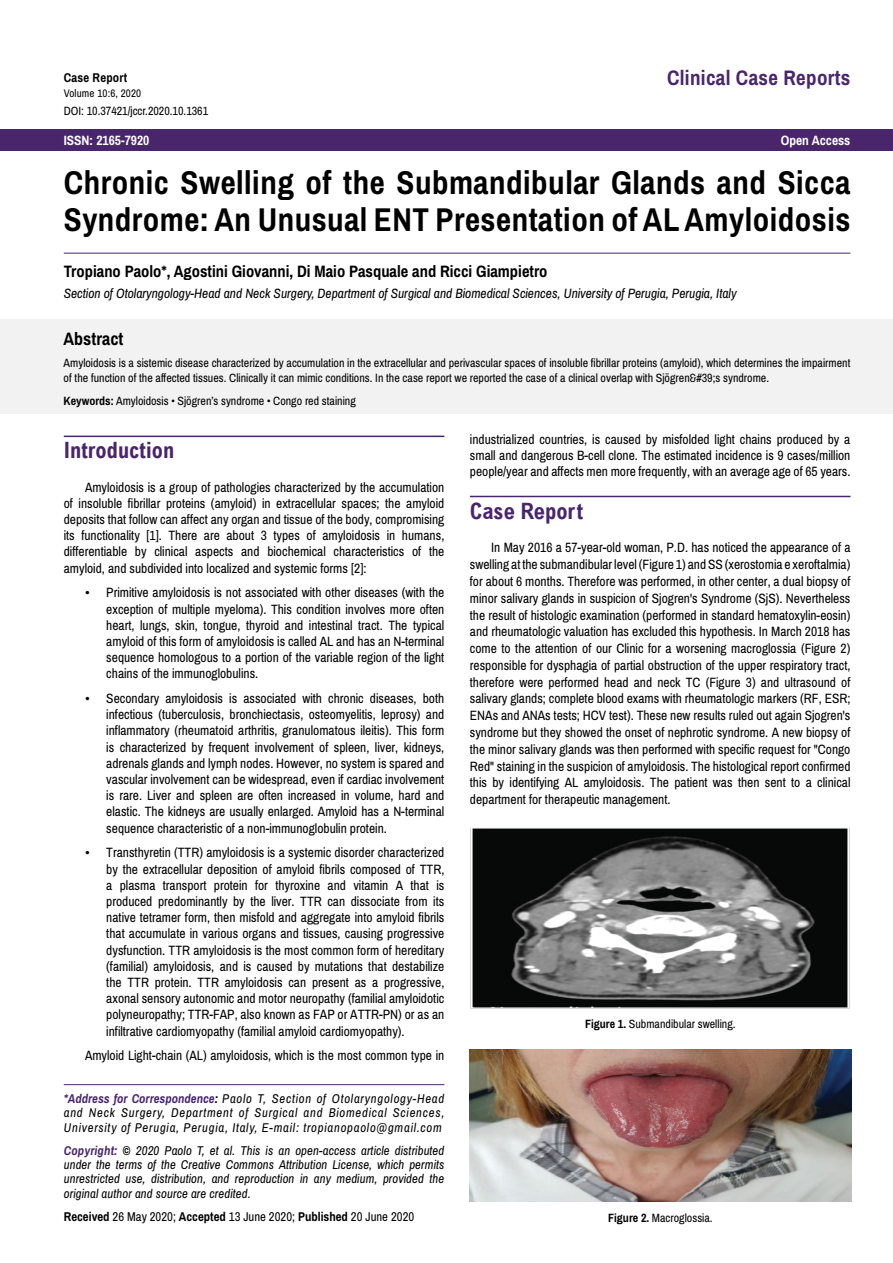
<style>
.page{position:relative;width:893px;height:1263px;background:#fff}
.page>*{position:absolute;margin:0;border:0;box-sizing:border-box;transform-origin:0 0}
.t1{font:700 33px/37.5px "Archivo Narrow";letter-spacing:.015em;color:#000}
.t2{font:700 condensed 22.5px "Arial";color:#49266c}
.t3{font:700 21px "Archivo Narrow";letter-spacing:.015em;color:#49266c}
.t4{font:700 18px "Archivo Narrow";color:#000}
.t5{font:700 16.5px "Archivo Narrow";color:#000}
.t6{font:13.5px/16.2px "Archivo Narrow";color:#000;text-align:justify}
.t7{font:italic 13.5px "Archivo Narrow";color:#000}
.t8{font:700 13.5px "Archivo Narrow";color:#fff}
.t9{font:italic 12.75px/14.4px "Archivo Narrow";letter-spacing:.035em;color:#000;text-align:justify}
.t10{font:12.75px "Archivo Narrow";color:#000}
.t11{font:700 12.75px "Archivo Narrow";letter-spacing:.015em;color:#000}
.t12{font:12px/14.4px "Archivo Narrow";color:#000}
.t13{font:10.95px "Archivo Narrow";letter-spacing:.015em;color:#000}
.s1{font-weight:700}
.s2{font-family:"Times New Roman"}
.s3{font-weight:700;color:#49266c}
</style>
<div class="page">
<div style="left:0;top:129px;width:893px;height:21px;background:#49266c"></div>
<hr style="left:64px;top:1084px;width:380px;height:1px;background:#49266c">
<hr style="left:64px;top:253px;width:786px;height:1px;background:#49266c">
<div style="left:0;top:319px;width:893px;height:94px;background:#f2f2f2"></div>
<hr style="left:64px;top:436px;width:380px;height:1px;background:#49266c">
<hr style="left:470px;top:496px;width:380px;height:1px;background:#49266c">
<img style="left:470px;top:828px;width:380px;height:180px">
<img style="left:470px;top:1049px;width:381px;height:153px">
<p class="t11" style="left:64px;top:70px;width:65px">Case Report</p>
<h3 class="t3" style="left:667px;top:65px;width:185px">Clinical Case Reports</h3>
<p class="t13" style="left:64px;top:86px;width:79px">Volume 10:6, 2020</p>
<p class="t12" style="left:64px;top:104px;width:146px">DOI: 10.37421/jccr.2020.10.1361</p>
<p class="t8" style="left:64px;top:133px;width:87px">ISSN: 2165-7920</p>
<p class="t8" style="left:781px;top:133px;width:71px">Open Access</p>
<h1 class="t1" style="left:64px;top:164px;width:788px">Chronic Swelling of the Submandibular Glands and Sicca<br>Syndrome: An Unusual ENT Presentation of AL Amyloidosis</h1>
<p class="t5" style="left:64px;top:262px;width:485px">Tropiano Paolo*, Agostini Giovanni, Di Maio Pasquale and Ricci Giampietro</p>
<p class="t7" style="left:64px;top:285px;width:674px">Section of Otolaryngology-Head and Neck Surgery, Department of Surgical and Biomedical Sciences, University of Perugia, Perugia, Italy</p>
<h3 class="t4" style="left:64px;top:327px;width:61px">Abstract</h3>
<p class="t12" style="left:64px;top:356px;width:788px">Amyloidosis is a sistemic disease characterized by accumulation in the extracellular and perivascular spaces of insoluble fibrillar proteins (amyloid), which determines the impairment of the function of the affected tissues. Clinically it can mimic conditions. In the case report we reported the case of a clinical overlap with Sjögren&amp;#39;s syndrome.</p>
<p class="t12" style="left:64px;top:394px;width:294px"><span class="s1">Keywords:</span> Amyloidosis • Sjögren’s syndrome • Congo red staining</p>
<h2 class="t2" style="left:64px;top:438px;width:112px">Introduction</h2>
<p class="t6" style="left:64px;top:479px;width:382px;text-indent:21px">Amyloidosis is a group of pathologies characterized by the accumulation of insoluble fibrillar proteins (amyloid) in extracellular spaces; the amyloid deposits that follow can affect any organ and tissue of the body, compromising its functionality [1]. There are about 3 types of amyloidosis in humans, differentiable by clinical aspects and biochemical characteristics of the amyloid, and subdivided into localized and systemic forms [2]:</p>
<p class="t6" style="left:106px;top:585px;width:340px;text-indent:-21px"><span class="s2">•</span> Primitive amyloidosis is not associated with other diseases (with the exception of multiple myeloma). This condition involves more often heart, lungs, skin, tongue, thyroid and intestinal tract. The typical amyloid of this form of amyloidosis is called AL and has an N-terminal sequence homologous to a portion of the variable region of the light chains of the immunoglobulins.</p>
<p class="t6" style="left:106px;top:690px;width:340px;text-indent:-21px"><span class="s2">•</span> Secondary amyloidosis is associated with chronic diseases, both infectious (tuberculosis, bronchiectasis, osteomyelitis, leprosy) and inflammatory (rheumatoid arthritis, granulomatous ileitis). This form is characterized by frequent involvement of spleen, liver, kidneys, adrenals glands and lymph nodes. However, no system is spared and vascular involvement can be widespread, even if cardiac involvement is rare. Liver and spleen are often increased in volume, hard and elastic. The kidneys are usually enlarged. Amyloid has a N-terminal sequence characteristic of a non-immunoglobulin protein.</p>
<p class="t6" style="left:106px;top:845px;width:340px;text-indent:-21px"><span class="s2">•</span> Transthyretin (TTR) amyloidosis is a systemic disorder characterized by the extracellular deposition of amyloid fibrils composed of TTR, a plasma transport protein for thyroxine and vitamin A that is produced predominantly by the liver. TTR can dissociate from its native tetramer form, then misfold and aggregate into amyloid fibrils that accumulate in various organs and tissues, causing progressive dysfunction. TTR amyloidosis is the most common form of hereditary (familial) amyloidosis, and is caused by mutations that destabilize the TTR protein. TTR amyloidosis can present as a progressive, axonal sensory autonomic and motor neuropathy (familial amyloidotic polyneuropathy; TTR-FAP, also known as FAP or ATTR-PN) or as an infiltrative cardiomyopathy (familial amyloid cardiomyopathy).</p>
<p class="t6" style="left:85px;top:1048px;width:361px">Amyloid Light-chain (AL) amyloidosis, which is the most common type in</p>
<p class="t6" style="left:470px;top:431px;width:382px">industrialized countries, is caused by misfolded light chains produced by a small and dangerous B-cell clone. The estimated incidence is 9 cases/million people/year and affects men more frequently, with an average age of 65 years.</p>
<h2 class="t2" style="left:470px;top:498px;width:115px">Case Report</h2>
<p class="t6" style="left:470px;top:539px;width:382px;line-height:16.8px;text-indent:21px">In May 2016 a 57-year-old woman, P.D. has noticed the appearance of a swelling at the submandibular level (Figure 1) and SS (xerostomia e xeroftalmia) for about 6 months. Therefore was performed, in other center, a dual biopsy of minor salivary glands in suspicion of Sjogren's Syndrome (SjS). Nevertheless the result of histologic examination (performed in standard hematoxylin-eosin) and rheumatologic valuation has excluded this hypothesis. In March 2018 has come to the attention of our Clinic for a worsening macroglossia (Figure 2) responsible for dysphagia of partial obstruction of the upper respiratory tract, therefore were performed head and neck TC (Figure 3) and ultrasound of salivary glands; complete blood exams with rheumatologic markers (RF, ESR; ENAs and ANAs tests; HCV test). These new results ruled out again Sjogren's syndrome but they showed the onset of nephrotic syndrome. A new biopsy of the minor salivary glands was then performed with specific request for "Congo Red" staining in the suspicion of amyloidosis. The histological report confirmed this by identifying AL amyloidosis. The patient was then sent to a clinical department for therapeutic management.</p>
<p class="t12" style="left:585px;top:1017px;width:152px"><span class="s1">Figure 1.</span> Submandibular swelling.</p>
<p class="t9" style="left:64px;top:1091px;width:382px"><span class="s3">*Address for Correspondence</span><span class="s1">:</span> Paolo T, Section of Otolaryngology-Head and Neck Surgery, Department of Surgical and Biomedical Sciences, University of Perugia, Perugia, Italy, E-mail: tropianopaolo@gmail.com</p>
<p class="t9" style="left:64px;top:1143px;width:382px"><span class="s3">Copyright:</span> <span class="s1">©</span> 2020 Paolo T, et al. This is an open-access article distributed under the terms of the Creative Commons Attribution License, which permits unrestricted use, distribution, and reproduction in any medium, provided the original author and source are credited.</p>
<p class="t10" style="left:64px;top:1208px;width:352px"><span class="s1">Received</span> 26 May 2020; <span class="s1">Accepted</span> 13 June 2020; <span class="s1">Published</span> 20 June 2020</p>
<p class="t12" style="left:608px;top:1210px;width:106px"><span class="s1">Figure 2.</span> Macroglossia.</p>
</div>
